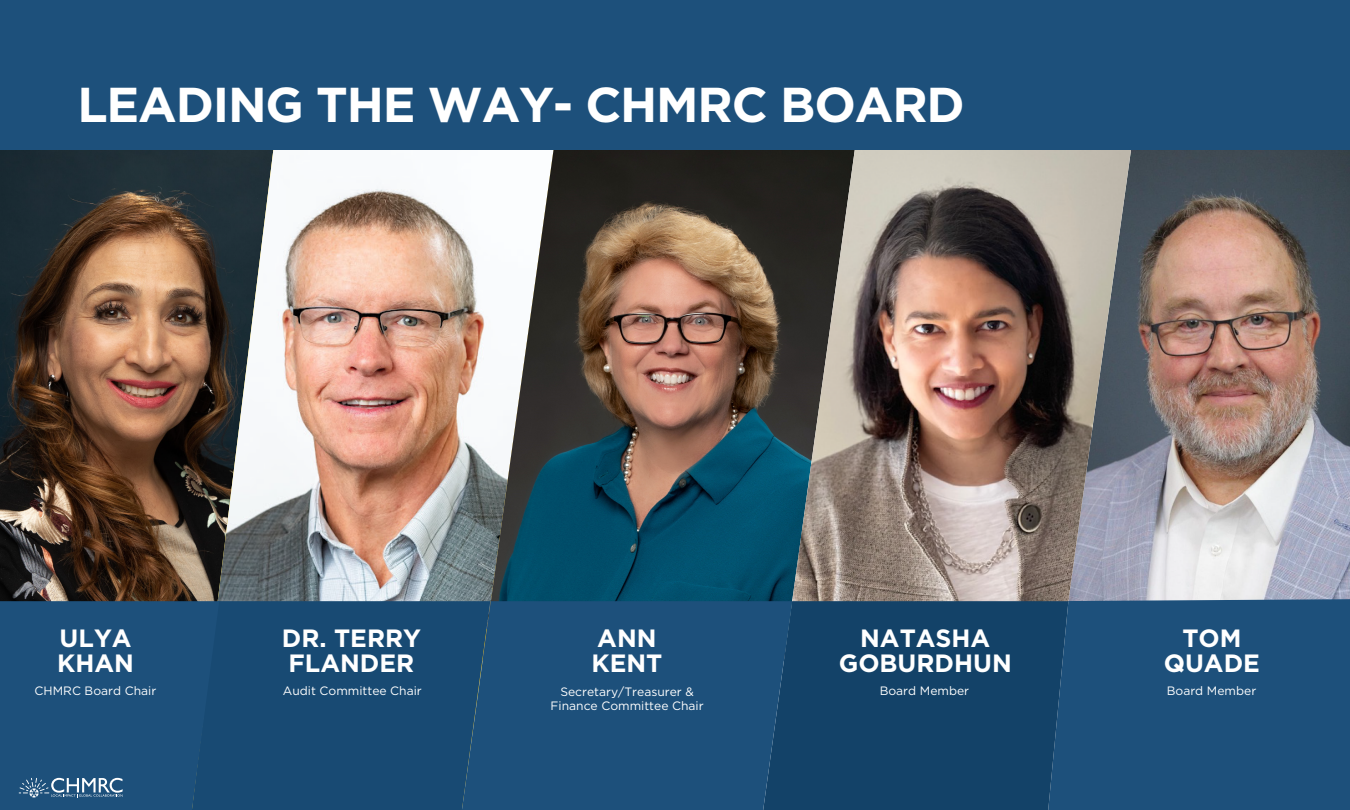
<style>
.page{position:relative;width:1350px;height:810px;background:#fff}
.page>*{position:absolute;margin:0;border:0;box-sizing:border-box;transform-origin:0 0}
.t1{font:700 48.94px "Gotham";letter-spacing:-.025em;color:#fff}
.t2{font:700 25px/25px "Gotham";color:#fff}
.t3{font:12.12px/13.8px "Gotham";color:#fff;text-align:center}
</style>
<div class="page">
<img style="left:0;top:149px;width:192px;height:452px">
<img style="left:1131px;top:149px;width:219px;height:450px">
<svg style="left:192px;top:149px;width:22px;height:452px;background:#463930"></svg>
<img style="left:214px;top:149px;width:269px;height:452px">
<img style="left:483px;top:149px;width:309px;height:452px">
<img style="left:792px;top:149px;width:339px;height:452px">
<div style="left:1048px;top:599px;width:302px;height:211px;background:#1d507b"></div>
<div style="left:792px;top:601px;width:276px;height:209px;background:#134268"></div>
<div style="left:490px;top:601px;width:302px;height:209px;background:#1d507b"></div>
<div style="left:219px;top:601px;width:271px;height:209px;background:#184a73"></div>
<div style="left:0;top:601px;width:219px;height:209px;background:#1d507b"></div>
<svg style="left:19px;top:778px;width:104px;height:20px;background:#557b9c"></svg>
<div style="left:0;top:0;width:1350px;height:149px;background:#1d507b"></div>
<h1 class="t1" style="left:77px;top:72px;width:889px">LEADING THE WAY- CHMRC BOARD</h1>
<h2 class="t2" style="left:57px;top:625px;width:78px">ULYA<br>KHAN</h2>
<p class="t3" style="left:35px;top:684px;width:123px">CHMRC Board Chair</p>
<h2 class="t2" style="left:282px;top:625px;width:141px">DR. TERRY<br>FLANDER</h2>
<p class="t3" style="left:283px;top:684px;width:141px">Audit Committee Chair</p>
<h2 class="t2" style="left:591px;top:625px;width:72px">ANN<br>KENT</h2>
<p class="t3" style="left:551px;top:685px;width:155px">Secretary/Treasurer &amp;<br>Finance Committee Chair</p>
<h2 class="t2" style="left:839px;top:625px;width:175px;text-align:center">NATASHA<br>GOBURDHUN</h2>
<p class="t3" style="left:880px;top:684px;width:91px">Board Member</p>
<h2 class="t2" style="left:1164px;top:625px;width:98px;text-align:center">TOM<br>QUADE</h2>
<p class="t3" style="left:1167px;top:684px;width:91px">Board Member</p>
</div>
